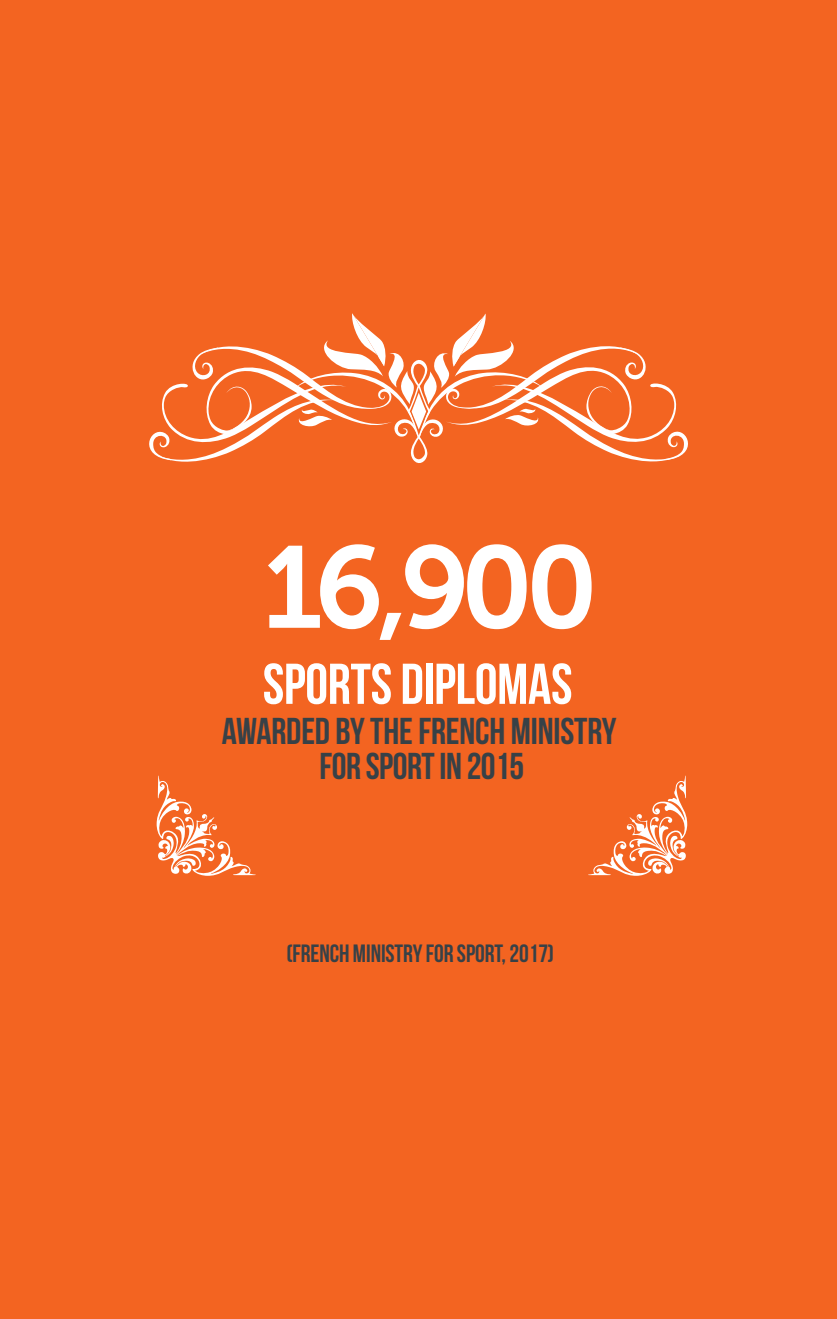
<style>
.page{position:relative;width:837px;height:1319px;background:#fff}
.page>*{position:absolute;margin:0;border:0;box-sizing:border-box;transform-origin:0 0}
.t1{font:115.5px "Museo 700";color:#fff}
.t2{font:57.25px "Bebas Neue";letter-spacing:-.005em;color:#fff}
.t3{font:37.25px/34.8px "Bebas Neue";letter-spacing:-.005em;color:#374147;text-align:center}
.t4{font:25px "Bebas Neue";letter-spacing:-.005em;color:#374147}
</style>
<div class="page">
<div style="left:21px;top:0;width:794px;height:1318px;background:#f36421"></div>
<svg style="left:149px;top:313px;width:539px;height:150px"></svg>
<svg style="left:588px;top:775px;width:99px;height:100px"></svg>
<svg style="left:156px;top:775px;width:100px;height:100px"></svg>
<div style="left:815px;top:0;width:21px;height:1318px;background:#f36421"></div>
<div style="left:0;top:0;width:21px;height:1318px;background:#f36421"></div>
<h1 class="t1" style="left:262px;top:523px;width:337px">16,900</h1>
<h2 class="t2" style="left:263px;top:652px;width:311px">SPORTS DIPLOMAS</h2>
<p class="t3" style="left:221px;top:713px;width:396px">AWARDED BY THE FRENCH MINISTRY<br>FOR SPORT IN 2015</p>
<p class="t4" style="left:286px;top:939px;width:269px">(FRENCH MINISTRY FOR SPORT, 2017)</p>
</div>
